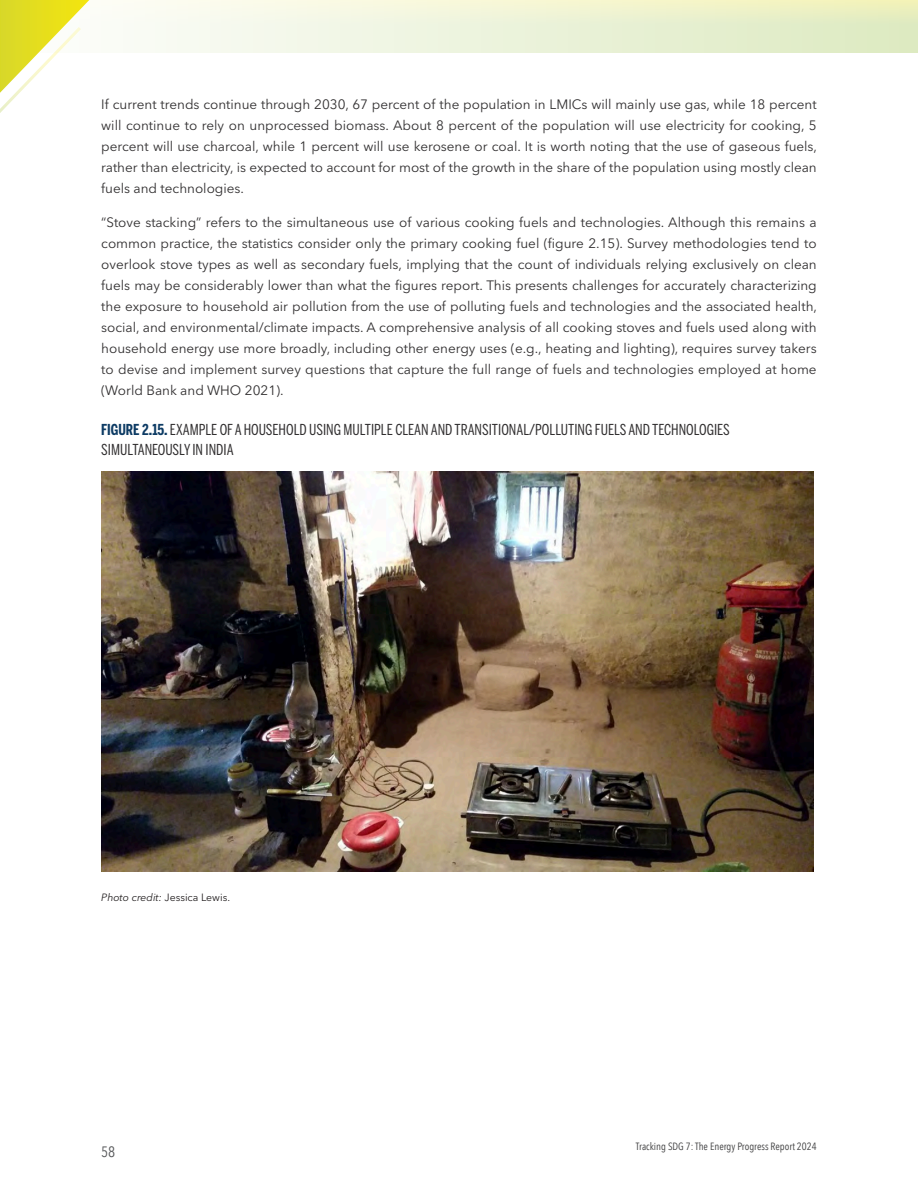
<style>
.page{position:relative;width:918px;height:1188px;background:#fff}
.page>*{position:absolute;margin:0;border:0;box-sizing:border-box;transform-origin:0 0}
.Figure-Title{font:15px/19.5px "Benton Sans Comp";color:#312f30}
.t1{font:15px "Avenir Next Condensed";color:#57585a}
.bodytext{font:13.5px/21px "Avenir Next W1 G";color:#312f30;text-align:justify}
.t2{font:10.5px "Avenir Next Condensed";color:#3e3e3f}
.source_note{font:10.5px "Avenir Next W1 G";color:#231f20}
.s1{font-weight:700;color:#0d3b64}
.s2{font-style:italic}
</style>
<div class="page">
<svg style="left:125px;top:0;width:793px;height:53px;background:#eef3d9"></svg>
<svg style="left:0;top:0;width:125px;height:113px"></svg>
<img style="left:101px;top:472px;width:712px;height:399px">
<p class="bodytext" style="left:101px;top:92px;width:717px">If current trends continue through 2030, 67 percent of the population in LMICs will mainly use gas, while 18 percent will continue to rely on unprocessed biomass. About 8 percent of the population will use electricity for cooking, 5 percent will use charcoal, while 1 percent will use kerosene or coal. It is worth noting that the use of gaseous fuels, rather than electricity, is expected to account for most of the growth in the share of the population using mostly clean fuels and technologies.</p>
<p class="bodytext" style="left:101px;top:211px;width:717px">“Stove stacking” refers to the simultaneous use of various cooking fuels and technologies. Although this remains a common practice, the statistics consider only the primary cooking fuel (figure 2.15). Survey methodologies tend to overlook stove types as well as secondary fuels, implying that the count of individuals relying exclusively on clean fuels may be considerably lower than what the figures report. This presents challenges for accurately characterizing the exposure to household air pollution from the use of polluting fuels and technologies and the associated health, social, and environmental/climate impacts. A comprehensive analysis of all cooking stoves and fuels used along with household energy use more broadly, including other energy uses (e.g., heating and lighting), requires survey takers to devise and implement survey questions that capture the full range of fuels and technologies employed at home (World Bank and WHO 2021).</p>
<p class="Figure-Title" style="left:101px;top:420px;width:630px"><span class="s1">FIGURE 2.15.</span> EXAMPLE OF A HOUSEHOLD USING MULTIPLE CLEAN AND TRANSITIONAL/POLLUTING FUELS AND TECHNOLOGIES<br>SIMULTANEOUSLY IN INDIA</p>
<p class="source_note" style="left:101px;top:889px;width:130px"><span class="s2">Photo credit:</span> Jessica Lewis.</p>
<p class="t1" style="left:101px;top:1139px;width:16px">58</p>
<p class="t2" style="left:636px;top:1138px;width:182px">Tracking SDG 7: The Energy Progress Report 2024</p>
</div>
